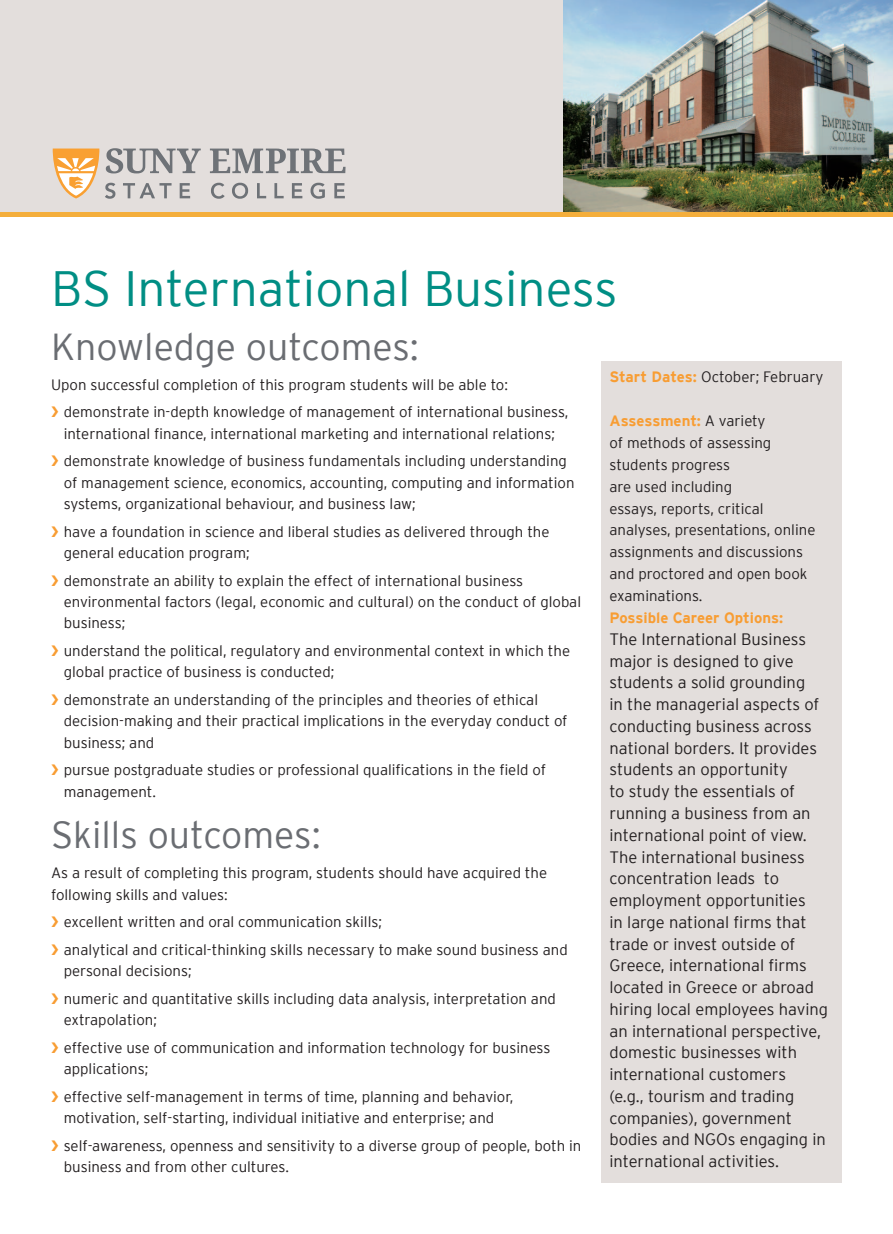
<style>
.page{position:relative;width:893px;height:1234px;background:#fff}
.page>*{position:absolute;margin:0;border:0;box-sizing:border-box;transform-origin:0 0}
.t1{font:300 49.5px "Interstate";color:#008e84}
.t2{font:300 37.5px "Interstate";color:#6a6d72}
.t3{font:300 16.5px/21.8px "Interstate";color:#231f20}
.t4{font:300 15px/21.3px "Interstate";color:#231f20}
.t5{font:700 15px "Interstate";color:#f89d33}
.s1{font-weight:700;color:#f89d33}
</style>
<div class="page">
<div style="left:0;top:0;width:893px;height:213px;background:#e3dedc"></div>
<img style="left:563px;top:0;width:330px;height:213px">
<hr style="left:0;top:213px;width:893px;height:4px;background:#f4ae3b">
<svg style="left:211px;top:183px;width:14px;height:16px"></svg>
<svg style="left:232px;top:183px;width:16px;height:16px"></svg>
<svg style="left:257px;top:183px;width:9px;height:15px"></svg>
<svg style="left:274px;top:183px;width:10px;height:15px"></svg>
<svg style="left:292px;top:183px;width:10px;height:15px"></svg>
<svg style="left:310px;top:183px;width:15px;height:16px"></svg>
<svg style="left:334px;top:183px;width:11px;height:15px"></svg>
<svg style="left:210px;top:148px;width:136px;height:25px"></svg>
<svg style="left:52px;top:148px;width:149px;height:51px"></svg>
<div style="left:601px;top:361px;width:241px;height:821px;background:#e3dedc"></div>
<h1 class="t1" style="left:51px;top:261px;width:568px">BS International Business</h1>
<h2 class="t2" style="left:51px;top:325px;width:369px">Knowledge outcomes:</h2>
<p class="t4" style="left:64px;top:370px;width:506px;line-height:27.8px;text-indent:-13px">Upon successful completion of this program students will be able to: demonstrate in-depth knowledge of management of international business,</p>
<p class="t4" style="left:64px;top:419px;width:505px;line-height:27.6px">international finance, international marketing and international relations; demonstrate knowledge of business fundamentals including understanding</p>
<p class="t4" style="left:64px;top:471px;width:512px">of management science, economics, accounting, computing and information systems, organizational behaviour, and business law;</p>
<p class="t4" style="left:64px;top:520px;width:487px">have a foundation in science and liberal studies as delivered through the general education program;</p>
<p class="t4" style="left:64px;top:569px;width:519px">demonstrate an ability to explain the effect of international business environmental factors (legal, economic and cultural) on the conduct of global business;</p>
<p class="t4" style="left:64px;top:639px;width:508px">understand the political, regulatory and environmental context in which the global practice of business is conducted;</p>
<p class="t4" style="left:64px;top:688px;width:505px">demonstrate an understanding of the principles and theories of ethical decision-making and their practical implications in the everyday conduct of business; and</p>
<p class="t4" style="left:64px;top:759px;width:484px">pursue postgraduate studies or professional qualifications in the field of management.</p>
<h2 class="t2" style="left:51px;top:813px;width:271px">Skills outcomes:</h2>
<p class="t4" style="left:51px;top:862px;width:498px">As a result of completing this program, students should have acquired the following skills and values:</p>
<p class="t4" style="left:64px;top:908px;width:506px;line-height:27.6px">excellent written and oral communication skills;<br>analytical and critical-thinking skills necessary to make sound business and</p>
<p class="t4" style="left:64px;top:956px;width:494px;line-height:27.6px">personal decisions;<br>numeric and quantitative skills including data analysis, interpretation and</p>
<p class="t4" style="left:64px;top:1005px;width:488px;line-height:27.8px">extrapolation;<br>effective use of communication and information technology for business</p>
<p class="t4" style="left:64px;top:1054px;width:451px;line-height:27.6px">applications;<br>effective self-management in terms of time, planning and behavior,</p>
<p class="t4" style="left:64px;top:1103px;width:519px;line-height:27.6px">motivation, self-starting, individual initiative and enterprise; and self-awareness, openness and sensitivity to a diverse group of people, both in</p>
<p class="t4" style="left:64px;top:1156px;width:227px">business and from other cultures.</p>
<p class="t4" style="left:609px;top:366px;width:215px"><span class="s1">Start Dates:</span> October; February</p>
<p class="t4" style="left:609px;top:410px;width:207px;line-height:21.8px"><span class="s1">Assessment:</span> A variety<br>of methods of assessing students progress<br>are used including<br>essays, reports, critical analyses, presentations, online assignments and discussions and proctored and open book examinations.</p>
<p class="t5" style="left:609px;top:609px;width:175px">Possible Career Options:</p>
<p class="t3" style="left:609px;top:628px;width:220px">The International Business major is designed to give students a solid grounding<br>in the managerial aspects of conducting business across national borders. It provides students an opportunity<br>to study the essentials of running a business from an international point of view.<br>The international business concentration leads to employment opportunities<br>in large national firms that trade or invest outside of<br>Greece, international firms located in Greece or abroad hiring local employees having an international perspective, domestic businesses with international customers<br>(e.g., tourism and trading companies), government bodies and NGOs engaging in international activities.</p>
</div>
